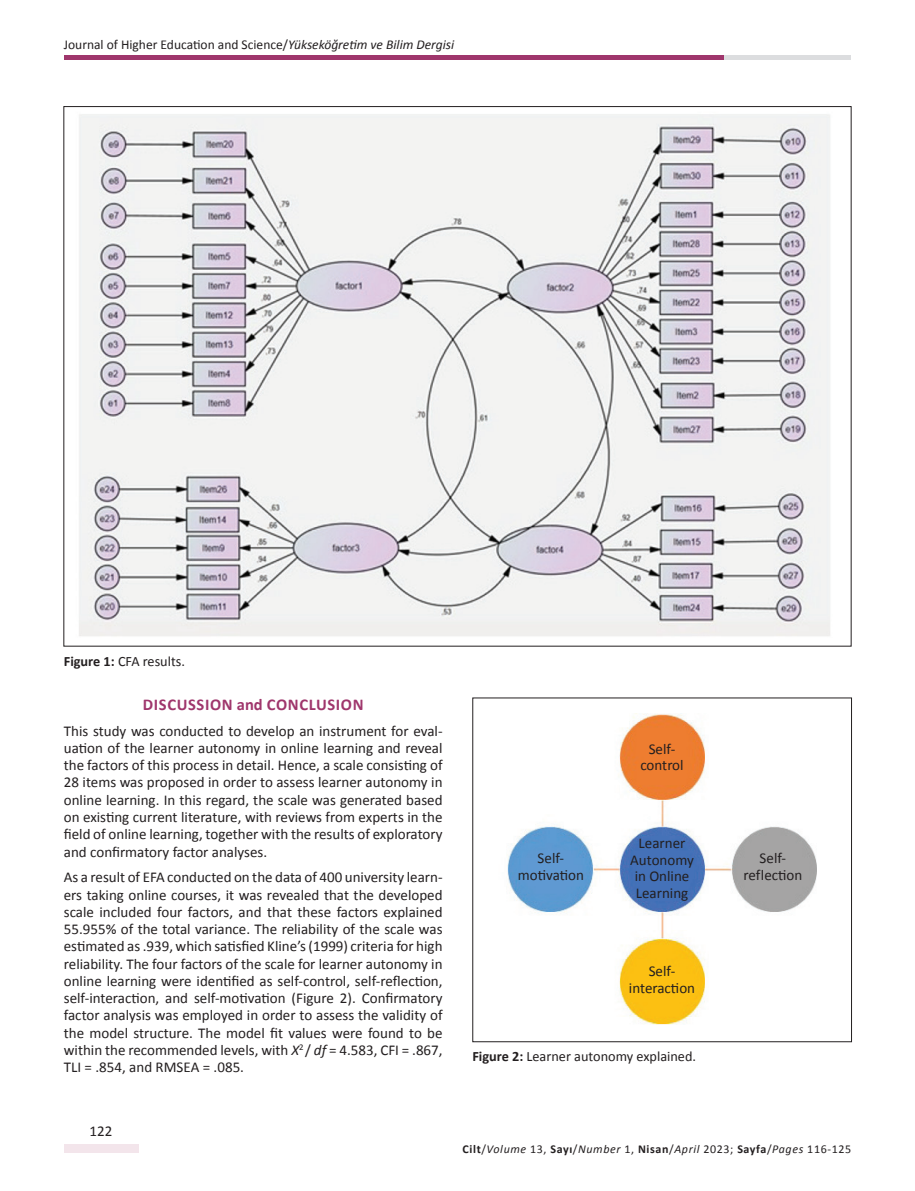
<style>
.page{position:relative;width:915px;height:1191px;background:#fff}
.page>*{position:absolute;margin:0;border:0;box-sizing:border-box;transform-origin:0 0}
.t1{font:700 16.5px "Calibri";letter-spacing:.04em;color:#9f366c}
.t2{font:15px/17.2px "Calibri";color:#231f20;text-align:center}
.t3{font:14.25px "Calibri";color:#231f20}
.t4{font:13.5px "Calibri";color:#231f20}
.t5{font:italic 12px "Calibri";letter-spacing:.05em;color:#231f20}
.s1{font-style:italic}
.s2{font-weight:700}
.s3{font-weight:700;font-style:normal}
.s4{font-style:normal}
</style>
<div class="page">
<div style="left:64px;top:1144px;width:74px;height:8px;background:#f3e5eb"></div>
<div style="left:719px;top:55px;width:131px;height:5px;background:#dcdddf"></div>
<div style="left:64px;top:55px;width:659px;height:5px;background:#9f366c"></div>
<img style="left:79px;top:114px;width:751px;height:522px">
<img style="left:507px;top:713px;width:310px;height:311px">
<div style="left:472px;top:697px;width:379px;height:345px;border:1px solid #231f20"></div>
<p class="t4" style="left:64px;top:36px;width:392px">Journal of Higher Education and Science/<span class="s1">Yükseköğretim ve Bilim Dergisi</span></p>
<p class="t3" style="left:64px;top:652px;width:123px"><span class="s2">Figure 1:</span> CFA results.</p>
<p class="t1" style="left:143px;top:694px;width:222px">DISCUSSION and CONCLUSION</p>
<p class="t2" style="left:64px;top:722px;width:380px;text-align:justify">This study was conducted to develop an instrument for eval&shy;uation of the learner autonomy in online learning and reveal the factors of this process in detail. Hence, a scale consisting of 28 items was proposed in order to assess learner autonomy in online learning. In this regard, the scale was generated based on existing current literature, with reviews from experts in the field of online learning, together with the results of exploratory and confirmatory factor analyses.</p>
<p class="t2" style="left:64px;top:868px;width:380px;text-align:justify">As a result of EFA conducted on the data of 400 university learn&shy;ers taking online courses, it was revealed that the developed scale included four factors, and that these factors explained 55.955% of the total variance. The reliability of the scale was estimated as .939, which satisfied Kline’s (1999) criteria for high reliability. The four factors of the scale for learner autonomy in online learning were identified as self-control, self-reflection, self-interaction, and self-motivation (Figure 2). Confirmatory factor analysis was employed in order to assess the validity of the model structure. The model fit values were found to be within the recommended levels, with <span class="s1">X</span><sup>2</sup> / <span class="s1">df</span> = 4.583, CFI = .867, TLI = .854, and RMSEA = .085.</p>
<p class="t2" style="left:517px;top:850px;width:67px;line-height:16.5px">Self&shy;motivation</p>
<p class="t2" style="left:640px;top:740px;width:45px;line-height:16.5px">Self&shy;control</p>
<p class="t2" style="left:630px;top:835px;width:65px;line-height:16.5px">Learner<br>Autonomy in Online<br>Learning</p>
<p class="t2" style="left:628px;top:963px;width:68px;line-height:16.5px">Self&shy;interaction</p>
<p class="t3" style="left:472px;top:1047px;width:225px"><span class="s2">Figure 2:</span> Learner autonomy explained.</p>
<p class="t2" style="left:743px;top:850px;width:60px;line-height:16.5px">Self&shy;reflection</p>
<p class="t2" style="left:90px;top:1122px;width:24px">122</p>
<p class="t5" style="left:462px;top:1140px;width:390px"><span class="s3">Cilt</span><span class="s4">/</span>Volume <span class="s4">13,</span> <span class="s3">Sayı</span><span class="s4">/</span>Number <span class="s4">1,</span> <span class="s3">Nisan</span><span class="s4">/</span>April <span class="s4">2023;</span> <span class="s3">Sayfa</span><span class="s4">/</span>Pages <span class="s4">116-125</span></p>
</div>
